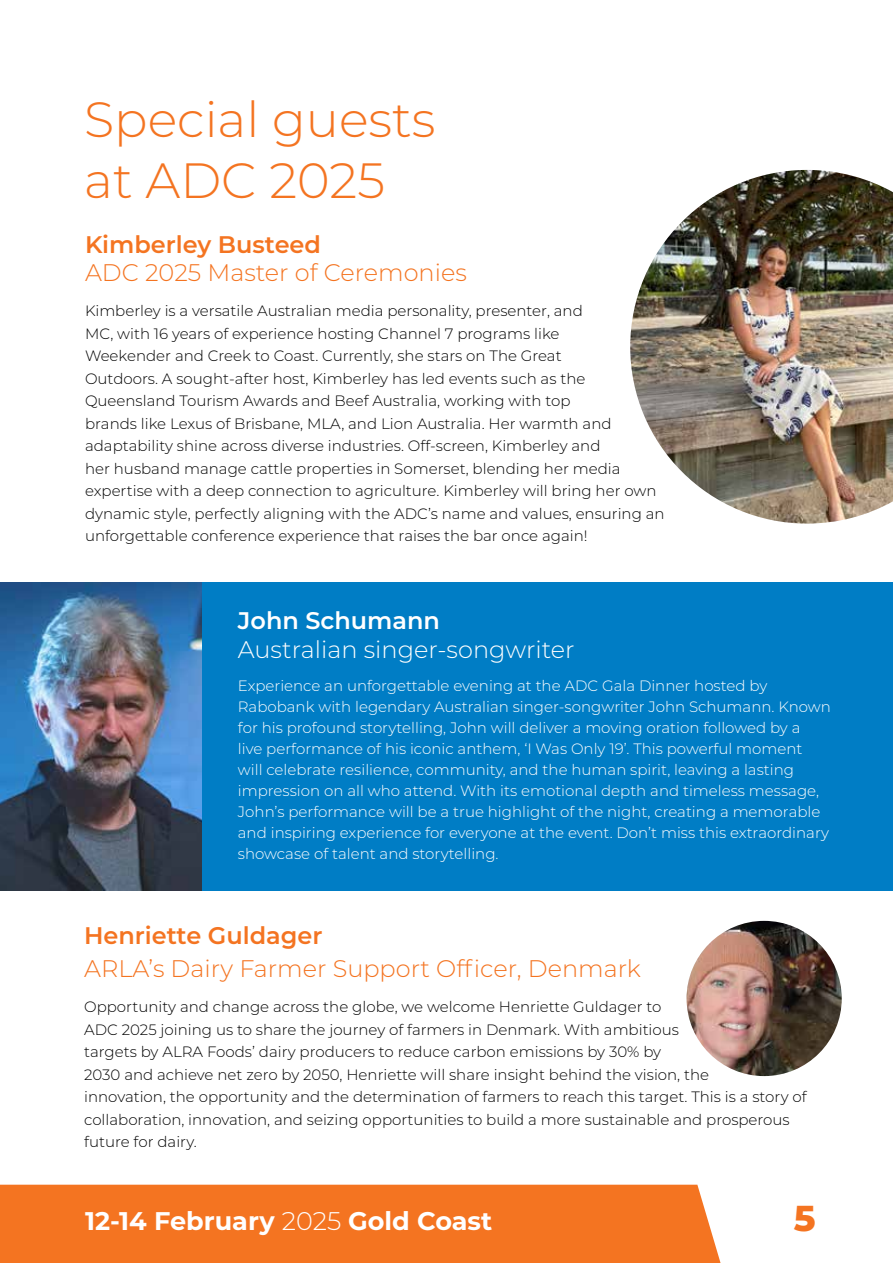
<style>
.page{position:relative;width:893px;height:1263px;background:#fff}
.page>*{position:absolute;margin:0;border:0;box-sizing:border-box;transform-origin:0 0}
.t1{font:300 49.5px/60.8px "Montserrat";color:#f47421}
.t2{font:800 36px "Montserrat";color:#f47421}
.t3{font:700 25.5px "Montserrat";color:#fff}
.t4{font:300 24px "Montserrat";color:#f47421}
.t5{font:600 24px "Montserrat";color:#f47421}
.t6{font:300 24px "Montserrat";color:#fff}
.t7{font:600 24px "Montserrat";color:#fff}
.t8{font:300 15px/22.5px "Montserrat";color:#000}
.t9{font:300 15px/21px "Montserrat";color:#fff}
.s1{font-weight:300}
</style>
<div class="page">
<div style="left:0;top:1185px;width:721px;height:78px;background:#f47421"></div>
<img style="left:630px;top:170px;width:263px;height:354px">
<img style="left:0;top:582px;width:202px;height:308px">
<div style="left:202px;top:582px;width:691px;height:308px;background:#007dc5"></div>
<img style="left:686px;top:921px;width:156px;height:155px;border-radius:78px">
<h1 class="t1" style="left:84px;top:87px;width:353px">Special guests at ADC 2025</h1>
<h3 class="t5" style="left:85px;top:227px;width:237px">Kimberley Busteed</h3>
<h3 class="t4" style="left:85px;top:256px;width:383px">ADC 2025 Master of Ceremonies</h3>
<p class="t8" style="left:85px;top:299px;width:581px">Kimberley is a versatile Australian media personality, presenter, and<br>MC, with 16 years of experience hosting Channel 7 programs like<br>Weekender and Creek to Coast. Currently, she stars on The Great<br>Outdoors. A sought-after host, Kimberley has led events such as the Queensland Tourism Awards and Beef Australia, working with top<br>brands like Lexus of Brisbane, MLA, and Lion Australia. Her warmth and adaptability shine across diverse industries. Off-screen, Kimberley and<br>her husband manage cattle properties in Somerset, blending her media expertise with a deep connection to agriculture. Kimberley will bring her own dynamic style, perfectly aligning with the ADC’s name and values, ensuring an unforgettable conference experience that raises the bar once again!</p>
<h3 class="t7" style="left:238px;top:604px;width:204px">John Schumann</h3>
<h3 class="t6" style="left:238px;top:633px;width:338px">Australian singer-songwriter</h3>
<p class="t9" style="left:238px;top:675px;width:595px">Experience an unforgettable evening at the ADC Gala Dinner hosted by Rabobank with legendary Australian singer-songwriter John Schumann. Known for his profound storytelling, John will deliver a moving oration followed by a<br>live performance of his iconic anthem, ‘I Was Only 19’. This powerful moment will celebrate resilience, community, and the human spirit, leaving a lasting impression on all who attend. With its emotional depth and timeless message, John’s performance will be a true highlight of the night, creating a memorable and inspiring experience for everyone at the event. Don’t miss this extraordinary showcase of talent and storytelling.</p>
<h3 class="t5" style="left:84px;top:918px;width:240px">Henriette Guldager</h3>
<h3 class="t4" style="left:84px;top:952px;width:558px">ARLA’s Dairy Farmer Support Officer, Denmark</h3>
<p class="t8" style="left:84px;top:995px;width:724px">Opportunity and change across the globe, we welcome Henriette Guldager to<br>ADC 2025 joining us to share the journey of farmers in Denmark. With ambitious<br>targets by ALRA Foods’ dairy producers to reduce carbon emissions by 30% by<br>2030 and achieve net zero by 2050, Henriette will share insight behind the vision, the<br>innovation, the opportunity and the determination of farmers to reach this target. This is a story of collaboration, innovation, and seizing opportunities to build a more sustainable and prosperous future for dairy.</p>
<h3 class="t3" style="left:85px;top:1202px;width:409px">12-14 February <span class="s1">2025</span> Gold Coast</h3>
<h2 class="t2" style="left:794px;top:1192px;width:23px">5</h2>
</div>
